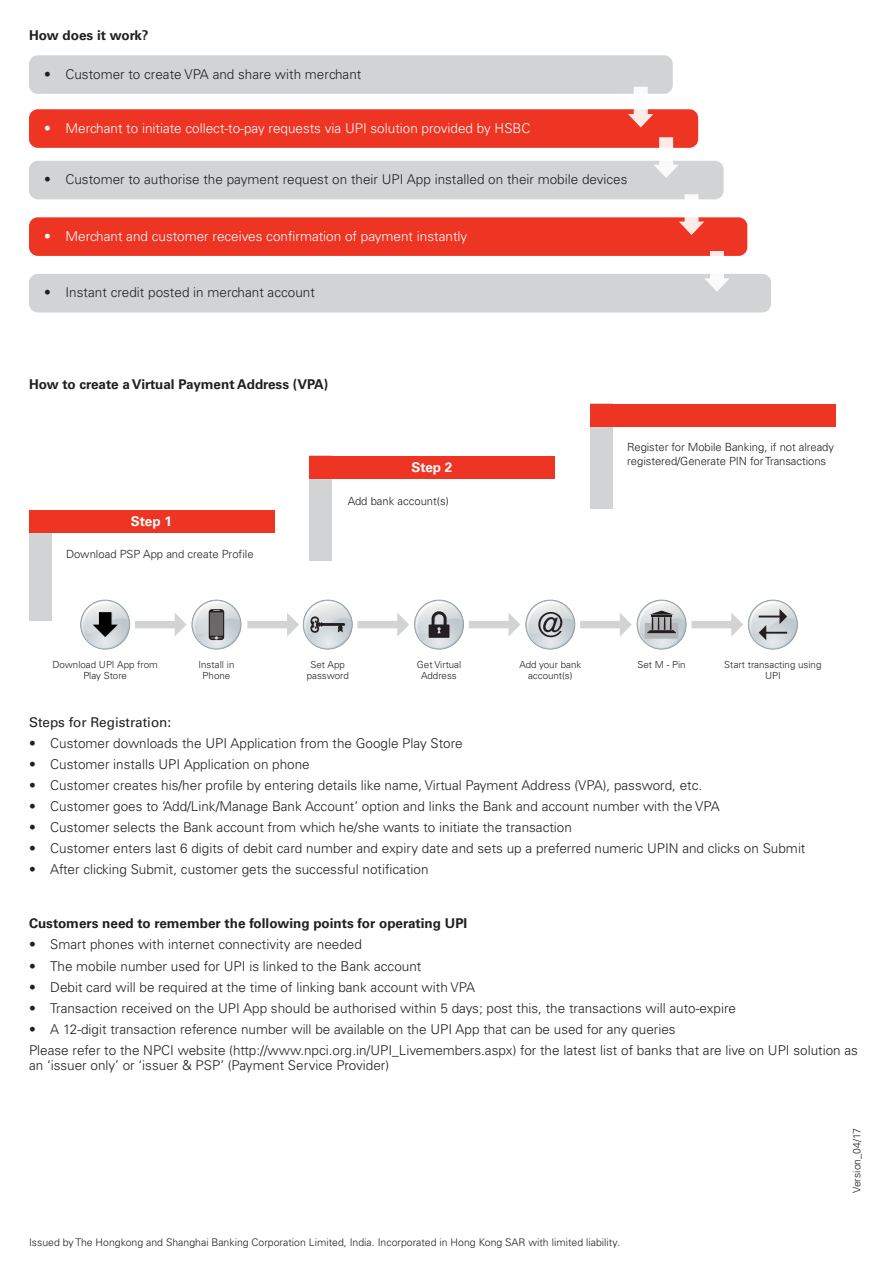
<style>
.page{position:relative;width:893px;height:1263px;background:#fff}
.page>*{position:absolute;margin:0;border:0;box-sizing:border-box;transform-origin:0 0}
.t1{font:300 13.5px/21px "Univers LT";color:#231f20}
.t2{font:300 13.5px "Univers LT";color:#fff}
.t3{font:700 13.5px "Univers LT";color:#231f20}
.t4{font:13.5px "Univers LT";color:#231f20}
.t5{font:700 13.5px "Univers LT";color:#fff}
.t6{font:300 11.25px/13.5px "Univers LT";letter-spacing:-.005em;color:#231f20}
.t7{font:300 10.5px "Univers LT";color:#231f20}
.t8{font:300 9.75px/11.7px "Univers LT";color:#231f20;text-align:center}
</style>
<div class="page">
<div style="left:29px;top:515px;width:23px;height:105px;background:#d1d3d4"></div>
<div style="left:29px;top:510px;width:245px;height:23px;background:#ee3524"></div>
<div style="left:310px;top:456px;width:22px;height:105px;background:#d1d3d4"></div>
<div style="left:310px;top:456px;width:245px;height:23px;background:#ee3524"></div>
<div style="left:590px;top:404px;width:23px;height:105px;background:#d1d3d4"></div>
<div style="left:590px;top:404px;width:246px;height:22px;background:#ee3524"></div>
<svg style="left:80px;top:600px;width:161px;height:50px"></svg>
<svg style="left:247px;top:600px;width:551px;height:50px"></svg>
<div style="left:29px;top:55px;width:644px;height:39px;background:#d1d3d4;border-radius:9px"></div>
<div style="left:29px;top:161px;width:695px;height:38px;background:#d1d3d4;border-radius:9px"></div>
<div style="left:29px;top:274px;width:742px;height:38px;background:#d1d3d4;border-radius:9px"></div>
<div style="left:29px;top:109px;width:669px;height:39px;background:#ee3524;border-radius:9px"></div>
<div style="left:29px;top:217px;width:718px;height:39px;background:#ee3524;border-radius:9px"></div>
<svg style="left:628px;top:87px;width:25px;height:40px"></svg>
<svg style="left:653px;top:137px;width:26px;height:41px"></svg>
<svg style="left:679px;top:194px;width:25px;height:41px"></svg>
<svg style="left:704px;top:251px;width:26px;height:41px"></svg>
<p class="t3" style="left:29px;top:27px;width:121px">How does it work?</p>
<p class="t1" style="left:44px;top:63px;width:319px">• Customer to create VPA and share with merchant</p>
<p class="t2" style="left:44px;top:120px;width:488px">• Merchant to initiate collect-to-pay requests via UPI solution provided by HSBC</p>
<p class="t1" style="left:44px;top:169px;width:585px">• Customer to authorise the payment request on their UPI App installed on their mobile devices</p>
<p class="t2" style="left:44px;top:228px;width:425px">• Merchant and customer receives confirmation of payment instantly</p>
<p class="t1" style="left:44px;top:282px;width:272px">• Instant credit posted in merchant account</p>
<p class="t3" style="left:29px;top:376px;width:301px">How to create a Virtual Payment Address (VPA)</p>
<p class="t5" style="left:131px;top:513px;width:42px">Step 1</p>
<p class="t6" style="left:66px;top:547px;width:189px">Download PSP App and create Profile</p>
<p class="t5" style="left:411px;top:459px;width:42px">Step 2</p>
<p class="t6" style="left:348px;top:494px;width:103px">Add bank account(s)</p>
<p class="t6" style="left:627px;top:441px;width:208px">Register for Mobile Banking, if not already registered/Generate PIN for Transactions</p>
<p class="t8" style="left:53px;top:658px;width:107px">Download UPI App from<br>Play Store</p>
<p class="t8" style="left:198px;top:658px;width:37px">Install in<br>Phone</p>
<p class="t8" style="left:307px;top:658px;width:44px">Set App password</p>
<p class="t8" style="left:417px;top:658px;width:46px">Get Virtual<br>Address</p>
<p class="t8" style="left:519px;top:658px;width:63px">Add your bank account(s)</p>
<p class="t8" style="left:637px;top:658px;width:50px">Set M - Pin</p>
<p class="t8" style="left:724px;top:658px;width:99px">Start transacting using<br>UPI</p>
<p class="t4" style="left:29px;top:715px;width:144px">Steps for Registration:</p>
<p class="t1" style="left:29px;top:733px;width:435px">• Customer downloads the UPI Application from the Google Play Store</p>
<p class="t1" style="left:29px;top:754px;width:282px">• Customer installs UPI Application on phone</p>
<p class="t1" style="left:29px;top:775px;width:675px">• Customer creates his/her profile by entering details like name, Virtual Payment Address (VPA), password, etc.</p>
<p class="t1" style="left:29px;top:796px;width:692px">• Customer goes to ‘Add/Link/Manage Bank Account’ option and links the Bank and account number with the VPA</p>
<p class="t1" style="left:29px;top:817px;width:544px">• Customer selects the Bank account from which he/she wants to initiate the transaction</p>
<p class="t1" style="left:29px;top:838px;width:778px">• Customer enters last 6 digits of debit card number and expiry date and sets up a preferred numeric UPIN and clicks on Submit</p>
<p class="t1" style="left:29px;top:859px;width:401px">• After clicking Submit, customer gets the successful notification</p>
<p class="t3" style="left:29px;top:916px;width:440px">Customers need to remember the following points for operating UPI</p>
<p class="t1" style="left:29px;top:934px;width:334px">• Smart phones with internet connectivity are needed</p>
<p class="t1" style="left:29px;top:955px;width:394px">• The mobile number used for UPI is linked to the Bank account</p>
<p class="t1" style="left:29px;top:976px;width:448px">• Debit card will be required at the time of linking bank account with VPA</p>
<p class="t1" style="left:29px;top:997px;width:708px">• Transaction received on the UPI App should be authorised within 5 days; post this, the transactions will auto-expire</p>
<p class="t1" style="left:29px;top:1018px;width:830px">• A 12-digit transaction reference number will be available on the UPI App that can be used for any queries<br>Please refer to the NPCI website (http://www.npci.org.in/UPI_Livemembers.aspx) for the latest list of banks that are live on UPI solution as</p>
<p class="t1" style="left:29px;top:1054px;width:362px">an ‘issuer only’ or ‘issuer &amp; PSP’ (Payment Service Provider)</p>
<p class="t7" style="left:29px;top:1236px;width:592px">Issued by The Hongkong and Shanghai Banking Corporation Limited, India. Incorporated in Hong Kong SAR with limited liability.</p>
<p class="t7" style="left:850px;top:1193px;width:67px;rotate:-90deg">Version_04/17</p>
</div>
